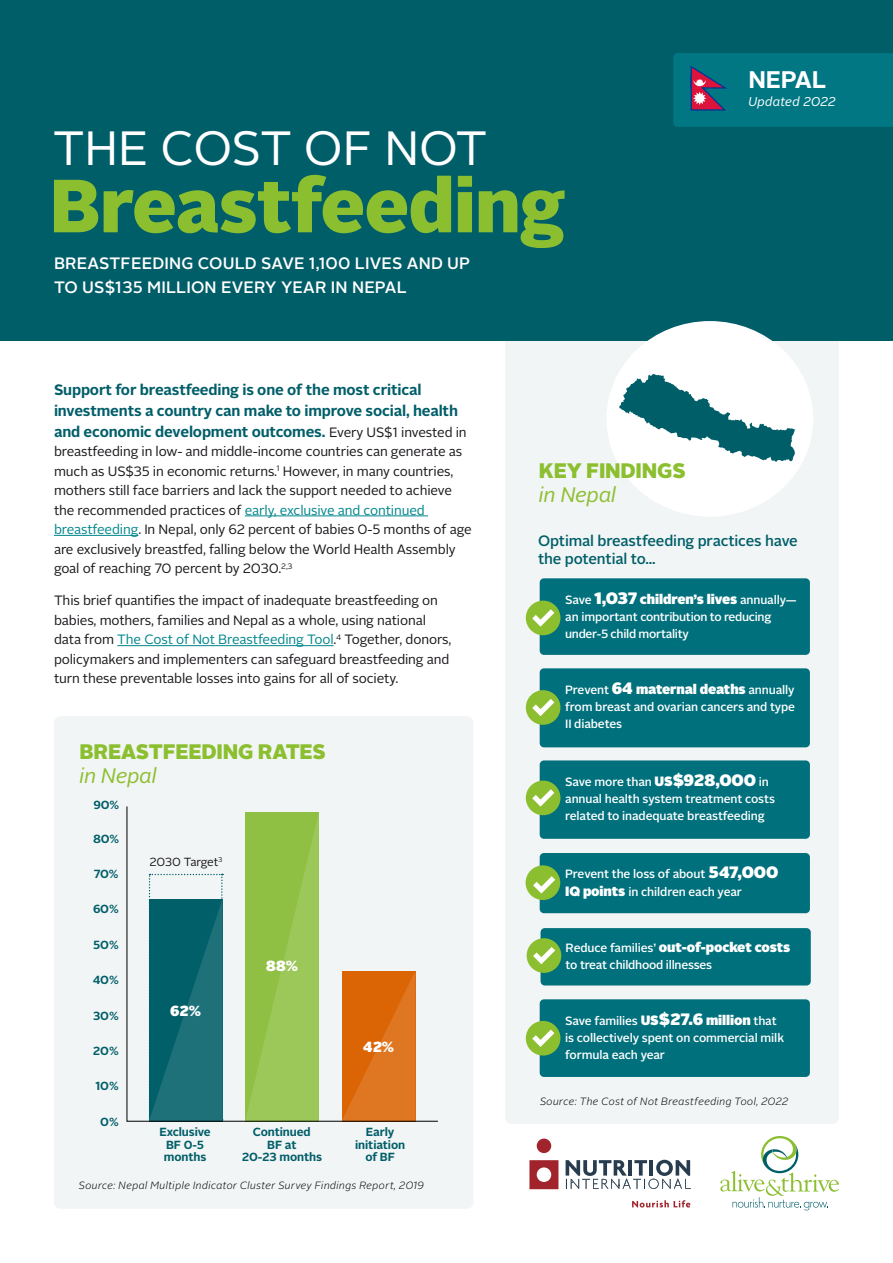
<style>
.page{position:relative;width:893px;height:1263px;background:#fff}
.page>*{position:absolute;margin:0;border:0;box-sizing:border-box;transform-origin:0 0}
.DOC_HEADING{font:900 75px "Alright Sans";letter-spacing:-.01em;color:#8cbf30}
.DOC_HEADING-2{font:48px "Alright Sans";letter-spacing:-.005em;color:#fff}
.ACTIONS_BULLETS{font:700 24px "Alright Sans";letter-spacing:-.01em;color:#fff}
.SUB_HEADING{font:900 21px/24px "Alright Sans";letter-spacing:-.01em;color:#8cbf30}
.SUB_HEADING-2{font:italic 21px "Alright Sans";letter-spacing:-.01em;color:#8cbf30}
.DOC_HEADING-3{font:500 16.5px/24px "Alright Sans";letter-spacing:.01em;color:#fff}
.NEW_STANDFIRST{font:700 15px/21px "Alright Sans";letter-spacing:-.01em;color:#005e69}
.SUB_HEADING-3{font:500 15px/18px "Alright Sans";letter-spacing:-.01em;color:#005e69}
.NEW_STANDFIRST-2{font:900 14.7px "Alright Sans";color:#fff}
.NEW_STANDFIRST-3{font:13.5px/19.5px "Alright Sans";letter-spacing:-.01em;color:#1a171b}
.ACTIONS_BULLETS-2{font:900 13.5px "Alright Sans";letter-spacing:-.01em;color:#fff}
.ACTIONS_BULLETS-3{font:italic 12.75px "Alright Sans";letter-spacing:.01em;color:#fff}
.ACTIONS_BULLETS-4{font:500 12px/17.2px "Alright Sans";letter-spacing:-.01em;color:#fff}
.SUB_HEADING-4{font:700 11.7px/12.5px "Alright Sans";letter-spacing:-.01em;color:#005e69;text-align:center}
.NEW_STANDFIRST-4{font:700 11.7px "Alright Sans";letter-spacing:-.015em;color:#005e69}
.Bullets{font:11.7px "Alright Sans";letter-spacing:-.02em;color:#1a171b}
.t1{font:italic 300 10.5px "Alright Sans";letter-spacing:.025em;color:#000}
.s1{font-weight:400;font-size:13.5px;color:#1a171b}
.s2{color:#00868c}
.s3{font-weight:500;font-size:12px}
.s4{font-size:16.5px}
.s5{font-weight:400;font-style:italic}
.s6{font-weight:900;font-size:16.5px}
.s7{font-weight:900;font-size:13.5px}
</style>
<div class="page">
<div style="left:505px;top:321px;width:334px;height:803px;background:#f2f5f5;border-radius:6px"></div>
<div style="left:54px;top:716px;width:419px;height:493px;background:#f2f5f5;border-radius:6px"></div>
<div style="left:0;top:0;width:893px;height:341px;background:#005e69"></div>
<hr style="left:245px;top:515px;width:183px;height:1px;background:#00868c">
<hr style="left:54px;top:535px;width:84px;height:1px;background:#00868c">
<hr style="left:117px;top:645px;width:217px;height:1px;background:#00868c">
<div style="left:540px;top:578px;width:270px;height:77px;background:#00707c;border-radius:4px"></div>
<div style="left:540px;top:668px;width:270px;height:79px;background:#00707c;border-radius:4px"></div>
<div style="left:540px;top:760px;width:270px;height:79px;background:#00707c;border-radius:4px"></div>
<div style="left:540px;top:999px;width:270px;height:78px;background:#00707c;border-radius:4px"></div>
<div style="left:540px;top:853px;width:270px;height:60px;background:#00707c;border-radius:4px"></div>
<div style="left:526px;top:601px;width:34px;height:34px;background:#8cbf30;border-radius:50%"></div>
<svg style="left:532px;top:609px;width:22px;height:17px"></svg>
<div style="left:526px;top:690px;width:34px;height:35px;background:#8cbf30;border-radius:50%"></div>
<svg style="left:532px;top:699px;width:22px;height:17px"></svg>
<div style="left:526px;top:780px;width:34px;height:35px;background:#8cbf30;border-radius:50%"></div>
<svg style="left:532px;top:789px;width:22px;height:17px"></svg>
<div style="left:526px;top:865px;width:34px;height:35px;background:#8cbf30;border-radius:50%"></div>
<svg style="left:533px;top:876px;width:22px;height:17px"></svg>
<div style="left:526px;top:1021px;width:34px;height:34px;background:#8cbf30;border-radius:50%"></div>
<svg style="left:532px;top:1029px;width:22px;height:18px"></svg>
<div style="left:540px;top:928px;width:271px;height:57px;background:#00707c;border-radius:4px"></div>
<div style="left:527px;top:938px;width:34px;height:35px;background:#8cbf30;border-radius:50%"></div>
<svg style="left:533px;top:947px;width:22px;height:17px"></svg>
<svg style="left:720px;top:1136px;width:119px;height:74px"></svg>
<svg style="left:632px;top:1200px;width:58px;height:7px"></svg>
<div style="left:537px;top:1139px;width:14px;height:14px;background:#a1242d;border-radius:50%"></div>
<svg style="left:529px;top:1160px;width:29px;height:29px"></svg>
<svg style="left:566px;top:1160px;width:125px;height:29px"></svg>
<div style="left:606px;top:321px;width:207px;height:196px;background:#fff;border-radius:50%"></div>
<div style="left:673px;top:53px;width:220px;height:74px;background:#007783"></div>
<svg style="left:619px;top:374px;width:176px;height:88px"></svg>
<svg style="left:126px;top:806px;width:312px;height:316px"></svg>
<p class="DOC_HEADING-2" style="left:53px;top:116px;width:436px">THE COST OF NOT</p>
<p class="DOC_HEADING" style="left:50px;top:152px;width:517px">Breastfeeding</p>
<p class="DOC_HEADING-3" style="left:54px;top:252px;width:418px">BREASTFEEDING COULD SAVE 1,100 LIVES AND UP<br>TO US$135 MILLION EVERY YEAR IN NEPAL</p>
<p class="ACTIONS_BULLETS" style="left:748px;top:63px;width:79px">NEPAL</p>
<p class="ACTIONS_BULLETS-3" style="left:748px;top:93px;width:89px">Updated 2022</p>
<p class="NEW_STANDFIRST" style="left:54px;top:379px;width:414px">Support for breastfeeding is one of the most critical investments a country can make to improve social, health and economic development outcomes. <span class="s1">Every US$1 invested in</span></p>
<p class="NEW_STANDFIRST-3" style="left:54px;top:442px;width:419px">breastfeeding in low- and middle-income countries can generate as much as US$35 in economic returns.<sup>1</sup> However, in many countries, mothers still face barriers and lack the support needed to achieve the recommended practices of <span class="s2">early, exclusive and continued breastfeeding</span>. In Nepal, only 62 percent of babies 0-5 months of age are exclusively breastfed, falling below the World Health Assembly goal of reaching 70 percent by 2030.<sup>2,3</sup></p>
<p class="NEW_STANDFIRST-3" style="left:54px;top:591px;width:399px">This brief quantifies the impact of inadequate breastfeeding on babies, mothers, families and Nepal as a whole, using national data from <span class="s2">The Cost of Not Breastfeeding Tool</span>.<sup>4</sup> Together, donors, policymakers and implementers can safeguard breastfeeding and turn these preventable losses into gains for all of society.</p>
<p class="ACTIONS_BULLETS-2" style="left:565px;top:589px;width:233px"><span class="s3">Save</span> <span class="s4">1,037</span> children’s lives <span class="s3">annually—</span></p>
<p class="SUB_HEADING" style="left:539px;top:459px;width:148px">KEY FINDINGS <span class="s5">in Nepal</span></p>
<p class="SUB_HEADING-3" style="left:538px;top:532px;width:261px">Optimal breastfeeding practices have the potential to...</p>
<p class="ACTIONS_BULLETS-4" style="left:565px;top:608px;width:208px">an important contribution to reducing under-5 child mortality</p>
<p class="ACTIONS_BULLETS-4" style="left:565px;top:681px;width:231px;text-align:justify">Prevent <span class="s6">64</span> <span class="s7">maternal deaths</span> annually from breast and ovarian cancers and type II diabetes</p>
<p class="SUB_HEADING" style="left:80px;top:740px;width:248px">BREASTFEEDING RATES</p>
<p class="SUB_HEADING-2" style="left:80px;top:762px;width:79px">in Nepal</p>
<p class="NEW_STANDFIRST-4" style="left:93px;top:797px;width:27px">90%</p>
<p class="NEW_STANDFIRST-4" style="left:93px;top:830px;width:28px">80%</p>
<p class="NEW_STANDFIRST-4" style="left:94px;top:866px;width:26px">70%</p>
<p class="NEW_STANDFIRST-4" style="left:93px;top:901px;width:27px">60%</p>
<p class="NEW_STANDFIRST-4" style="left:93px;top:936px;width:27px">50%</p>
<p class="NEW_STANDFIRST-4" style="left:93px;top:972px;width:27px">40%</p>
<p class="NEW_STANDFIRST-4" style="left:93px;top:1007px;width:28px">30%</p>
<p class="NEW_STANDFIRST-4" style="left:93px;top:1043px;width:27px">20%</p>
<p class="NEW_STANDFIRST-4" style="left:96px;top:1078px;width:25px">10%</p>
<p class="NEW_STANDFIRST-4" style="left:100px;top:1113px;width:20px">0%</p>
<p class="Bullets" style="left:150px;top:854px;width:75px">2030 Target<sup>3</sup></p>
<p class="NEW_STANDFIRST-2" style="left:170px;top:1000px;width:32px">62%</p>
<p class="NEW_STANDFIRST-2" style="left:266px;top:955px;width:34px">88%</p>
<p class="SUB_HEADING-4" style="left:160px;top:1126px;width:53px">Exclusive</p>
<p class="SUB_HEADING-4" style="left:166px;top:1138px;width:40px">BF 0-5</p>
<p class="SUB_HEADING-4" style="left:164px;top:1151px;width:44px">months</p>
<p class="SUB_HEADING-4" style="left:242px;top:1126px;width:82px">Continued<br>BF at<br>20-23 months</p>
<p class="NEW_STANDFIRST-2" style="left:363px;top:1036px;width:33px">42%</p>
<p class="SUB_HEADING-4" style="left:355px;top:1126px;width:51px">Early initiation</p>
<p class="SUB_HEADING-4" style="left:365px;top:1151px;width:31px">of BF</p>
<p class="t1" style="left:79px;top:1178px;width:347px">Source: Nepal Multiple Indicator Cluster Survey Findings Report, 2019</p>
<p class="ACTIONS_BULLETS-4" style="left:565px;top:773px;width:211px">Save more than <span class="s7">US</span><span class="s6">$928,000</span> in annual health system treatment costs related to inadequate breastfeeding</p>
<p class="ACTIONS_BULLETS-4" style="left:565px;top:866px;width:215px">Prevent the loss of about <span class="s6">547,000<br></span><span class="s7">IQ points</span> in children each year</p>
<p class="ACTIONS_BULLETS-2" style="left:566px;top:938px;width:226px"><span class="s3">Reduce families’</span> out-of-pocket costs</p>
<p class="ACTIONS_BULLETS-4" style="left:566px;top:957px;width:148px">to treat childhood illnesses</p>
<p class="ACTIONS_BULLETS-4" style="left:565px;top:1012px;width:220px">Save families <span class="s7">US</span><span class="s6">$27.6</span> <span class="s7">million</span> that is collectively spent on commercial milk formula each year</p>
<p class="t1" style="left:540px;top:1094px;width:250px">Source: The Cost of Not Breastfeeding Tool, 2022</p>
</div>
